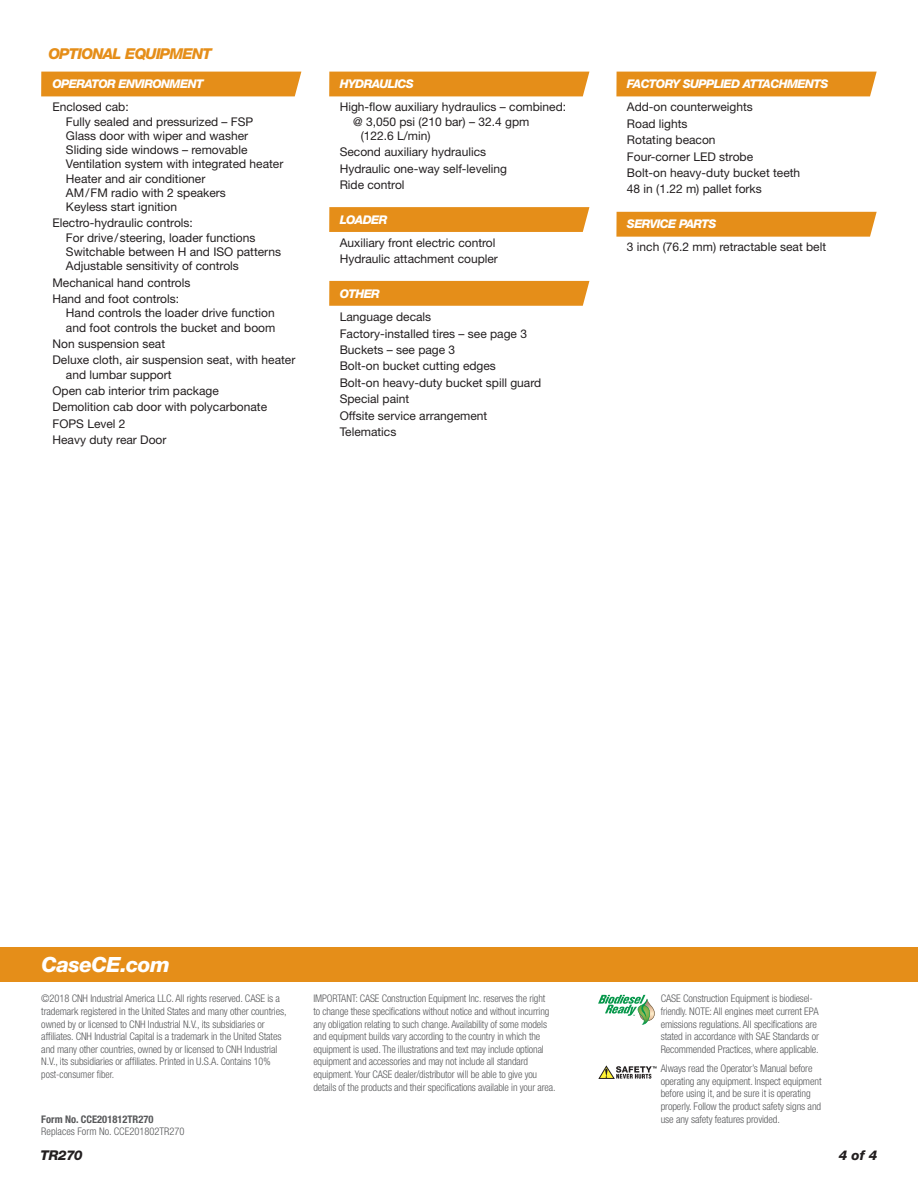
<style>
.page{position:relative;width:918px;height:1188px;background:#fff}
.page>*{position:absolute;margin:0;border:0;box-sizing:border-box;transform-origin:0 0}
.Callout_Side_bar_Tit{font:italic 800 21px "Helvetica Neue LT Std";letter-spacing:-.025em;color:#fff}
.Beat_Major_Headers{font:italic 800 15px "Helvetica Neue LT Std";letter-spacing:-.05em;color:#e58e19}
.t1{font:italic 800 13.5px "Helvetica Neue LT Std";letter-spacing:-.015em;color:#231f20}
.Flush_left_-_indent{font:12px/14.2px "Helvetica Neue LT Std";color:#231f20}
.Flush_Left_Indent_Su{font:italic 800 12px "Helvetica Neue LT Std";letter-spacing:-.05em;color:#fff}
.t2{font:300 condensed 10.5px/12.6px "Helvetica Neue LT Std";letter-spacing:-.01em;color:#57585a}
.t3{font:700 condensed 10.5px "Helvetica Neue LT Std";color:#57585a}
</style>
<div class="page">
<div style="left:41px;top:72px;width:260px;height:24px;background:#e58e19"></div>
<div style="left:329px;top:72px;width:260px;height:24px;background:#e58e19"></div>
<div style="left:616px;top:72px;width:261px;height:24px;background:#e58e19"></div>
<svg style="left:329px;top:207px;width:260px;height:25px;background:#e5901d"></svg>
<div style="left:616px;top:212px;width:261px;height:25px;background:#e58e19"></div>
<div style="left:329px;top:281px;width:260px;height:25px;background:#e58e19"></div>
<div style="left:0;top:947px;width:918px;height:35px;background:#e58e19"></div>
<svg style="left:598px;top:995px;width:57px;height:30px"></svg>
<svg style="left:599px;top:1066px;width:57px;height:13px"></svg>
<p class="Beat_Major_Headers" style="left:48px;top:44px;width:165px">OPTIONAL EQUIPMENT</p>
<p class="Flush_Left_Indent_Su" style="left:52px;top:77px;width:153px">OPERATOR ENVIRONMENT</p>
<p class="Flush_left_-_indent" style="left:66px;top:100px;width:219px;text-indent:-14px">Enclosed cab:<br>Fully sealed and pressurized – FSP<br>Glass door with wiper and washer<br>Sliding side windows – removable<br>Ventilation system with integrated heater<br>Heater and air conditioner<br>AM/FM radio with 2 speakers<br>Keyless start ignition</p>
<p class="Flush_left_-_indent" style="left:66px;top:216px;width:217px;text-indent:-14px">Electro-hydraulic controls:<br>For drive/steering, loader functions Switchable between H and ISO patterns Adjustable sensitivity of controls</p>
<p class="Flush_left_-_indent" style="left:52px;top:275px;width:140px">Mechanical hand controls</p>
<p class="Flush_left_-_indent" style="left:66px;top:291px;width:211px;text-indent:-14px">Hand and foot controls:<br>Hand controls the loader drive function and foot controls the bucket and boom</p>
<p class="Flush_left_-_indent" style="left:52px;top:336px;width:114px">Non suspension seat</p>
<p class="Flush_left_-_indent" style="left:66px;top:353px;width:231px;text-indent:-14px">Deluxe cloth, air suspension seat, with heater and lumbar support</p>
<p class="Flush_left_-_indent" style="left:52px;top:383px;width:168px">Open cab interior trim package</p>
<p class="Flush_left_-_indent" style="left:52px;top:400px;width:216px">Demolition cab door with polycarbonate</p>
<p class="Flush_left_-_indent" style="left:52px;top:416px;width:75px">FOPS Level 2</p>
<p class="Flush_left_-_indent" style="left:52px;top:433px;width:116px">Heavy duty rear Door</p>
<p class="Flush_Left_Indent_Su" style="left:340px;top:77px;width:76px">HYDRAULICS</p>
<p class="Flush_left_-_indent" style="left:340px;top:100px;width:228px">High-flow auxiliary hydraulics – combined:</p>
<p class="Flush_left_-_indent" style="left:353px;top:114px;width:178px">@ 3,050 psi (210 bar) – 32.4 gpm</p>
<p class="Flush_left_-_indent" style="left:361px;top:128px;width:71px">(122.6 L/min)</p>
<p class="Flush_left_-_indent" style="left:340px;top:145px;width:148px">Second auxiliary hydraulics</p>
<p class="Flush_left_-_indent" style="left:340px;top:161px;width:169px">Hydraulic one-way self-leveling</p>
<p class="Flush_left_-_indent" style="left:340px;top:177px;width:66px">Ride control</p>
<p class="Flush_Left_Indent_Su" style="left:340px;top:212px;width:49px">LOADER</p>
<p class="Flush_left_-_indent" style="left:340px;top:235px;width:157px">Auxiliary front electric control</p>
<p class="Flush_left_-_indent" style="left:340px;top:252px;width:160px">Hydraulic attachment coupler</p>
<p class="Flush_Left_Indent_Su" style="left:340px;top:287px;width:42px">OTHER</p>
<p class="Flush_left_-_indent" style="left:340px;top:310px;width:93px">Language decals</p>
<p class="Flush_left_-_indent" style="left:340px;top:326px;width:189px">Factory-installed tires – see page 3</p>
<p class="Flush_left_-_indent" style="left:340px;top:342px;width:117px">Buckets – see page 3</p>
<p class="Flush_left_-_indent" style="left:340px;top:359px;width:158px">Bolt-on bucket cutting edges</p>
<p class="Flush_left_-_indent" style="left:340px;top:375px;width:203px">Bolt-on heavy-duty bucket spill guard</p>
<p class="Flush_left_-_indent" style="left:340px;top:392px;width:71px">Special paint</p>
<p class="Flush_left_-_indent" style="left:340px;top:408px;width:149px">Offsite service arrangement</p>
<p class="Flush_left_-_indent" style="left:340px;top:425px;width:58px">Telematics</p>
<p class="Flush_Left_Indent_Su" style="left:627px;top:77px;width:203px">FACTORY SUPPLIED ATTACHMENTS</p>
<p class="Flush_left_-_indent" style="left:627px;top:100px;width:128px">Add-on counterweights</p>
<p class="Flush_left_-_indent" style="left:627px;top:116px;width:62px">Road lights</p>
<p class="Flush_left_-_indent" style="left:627px;top:133px;width:90px">Rotating beacon</p>
<p class="Flush_left_-_indent" style="left:627px;top:149px;width:128px">Four-corner LED strobe</p>
<p class="Flush_left_-_indent" style="left:627px;top:165px;width:175px">Bolt-on heavy-duty bucket teeth</p>
<p class="Flush_left_-_indent" style="left:627px;top:182px;width:136px">48 in (1.22 m) pallet forks</p>
<p class="Flush_Left_Indent_Su" style="left:627px;top:217px;width:91px">SERVICE PARTS</p>
<p class="Flush_left_-_indent" style="left:627px;top:240px;width:201px">3 inch (76.2 mm) retractable seat belt</p>
<p class="Callout_Side_bar_Tit" style="left:42px;top:952px;width:130px">CaseCE.com</p>
<p class="t2" style="left:41px;top:992px;width:247px">©2018 CNH Industrial America LLC. All rights reserved. CASE is a trademark registered in the United States and many other countries, owned by or licensed to CNH Industrial N.V., its subsidiaries or affiliates. CNH Industrial Capital is a trademark in the United States and many other countries, owned by or licensed to CNH Industrial N.V., its subsidiaries or affiliates. Printed in U.S.A. Contains 10% post-consumer fiber.</p>
<p class="t2" style="left:313px;top:992px;width:244px">IMPORTANT: CASE Construction Equipment Inc. reserves the right<br>to change these specifications without notice and without incurring any obligation relating to such change. Availability of some models and equipment builds vary according to the country in which the equipment is used. The illustrations and text may include optional equipment and accessories and may not include all standard equipment. Your CASE dealer/distributor will be able to give you details of the products and their specifications available in your area.</p>
<p class="t2" style="left:661px;top:992px;width:160px">CASE Construction Equipment is biodiesel&shy;friendly. NOTE: All engines meet current EPA emissions regulations. All specifications are stated in accordance with SAE Standards or Recommended Practices, where applicable.</p>
<p class="t2" style="left:661px;top:1062px;width:162px">Always read the Operator’s Manual before operating any equipment. Inspect equipment before using it, and be sure it is operating properly. Follow the product safety signs and</p>
<p class="t3" style="left:41px;top:1112px;width:114px">Form No. CCE201812TR270</p>
<p class="t2" style="left:661px;top:1112px;width:121px">use any safety features provided.</p>
<p class="t2" style="left:41px;top:1125px;width:145px">Replaces Form No. CCE201802TR270</p>
<p class="t1" style="left:40px;top:1147px;width:44px">TR270</p>
<p class="t1" style="left:839px;top:1147px;width:40px">4 of 4</p>
</div>
